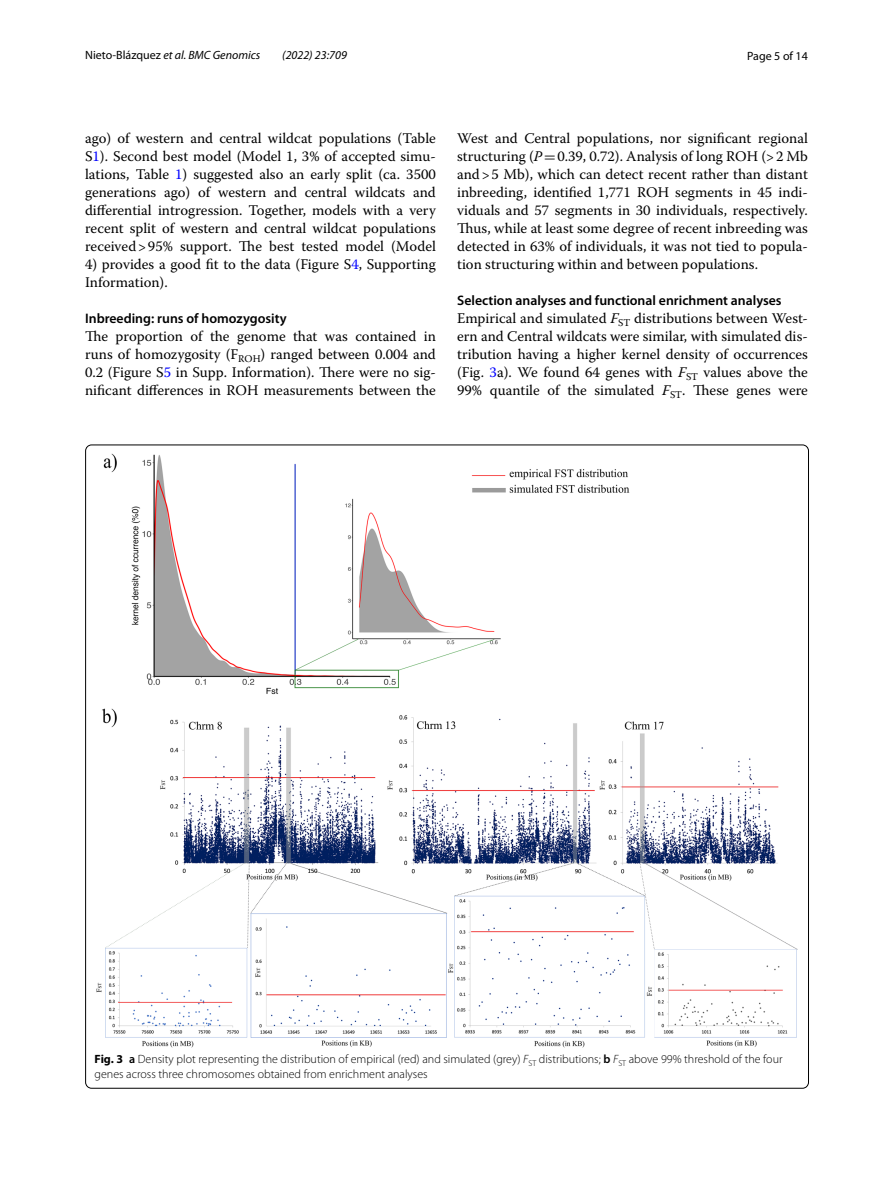
<style>
.page{position:relative;width:893px;height:1187px;background:#fff}
.page>*{position:absolute;margin:0;border:0;box-sizing:border-box;transform-origin:0 0}
.t1{font:14.7px/18px "Warnock Pro";color:#000;text-align:justify}
.t2{font:600 13.8px "Myriad Pro";color:#000}
.t3{font:300 12px/15px "Myriad Pro";color:#000}
.t4{font:italic 12px "Myriad Pro";color:#000}
.t5{font:12px "Myriad Pro";color:#000}
.s1{font-style:normal}
.s2{color:#00f}
.s3{font-style:italic}
.s4{font-family:"MTSY"}
.s5{font-weight:700}
.s6{font-weight:600}
</style>
<div class="page">
<img style="left:97px;top:454px;width:700px;height:593px">
<p class="t4" style="left:85px;top:48px;width:177px"><span class="s1">Nieto‑Blázquez</span> et al. BMC Genomics</p>
<p class="t4" style="left:282px;top:48px;width:66px">(2022) 23:709</p>
<p class="t5" style="left:747px;top:48px;width:62px">Page 5 of 14</p>
<p class="t1" style="left:85px;top:128px;width:352px">ago) of western and central wildcat populations (Table S<span class="s2">1</span>). Second best model (Model 1, 3% of accepted simu&shy;lations, Table <span class="s2">1</span>) suggested also an early split (ca. 3500 generations ago) of western and central wildcats and differential introgression. Together, models with a very recent split of western and central wildcat populations received&gt;95% support. The best tested model (Model</p>
<p class="t1" style="left:85px;top:254px;width:352px">4) provides a good fit to the data (Figure S<span class="s2">4</span>, Supporting<br>Information).</p>
<p class="t2" style="left:85px;top:309px;width:203px">Inbreeding: runs of homozygosity</p>
<p class="t1" style="left:85px;top:326px;width:352px">The proportion of the genome that was contained in runs of homozygosity (F<sub>ROH</sub>) ranged between 0.004 and 0.2 (Figure S<span class="s2">5</span> in Supp. Information). There were no sig&shy;nificant differences in ROH measurements between the</p>
<p class="t1" style="left:457px;top:128px;width:352px">West and Central populations, nor significant regional structuring (<span class="s3">P</span><span class="s4">=</span>0.39, 0.72). Analysis of long ROH (&gt;2 Mb and&gt;5 Mb), which can detect recent rather than distant inbreeding, identified 1,771 ROH segments in 45 indi&shy;viduals and 57 segments in 30 individuals, respectively.<br>Thus, while at least some degree of recent inbreeding was detected in 63% of individuals, it was not tied to popula&shy;tion structuring within and between populations.</p>
<p class="t2" style="left:457px;top:291px;width:326px">Selection analyses and functional enrichment analyses</p>
<p class="t1" style="left:457px;top:308px;width:352px">Empirical and simulated <span class="s3">F</span><sub>ST</sub> distributions between West&shy;ern and Central wildcats were similar, with simulated dis&shy;tribution having a higher kernel density of occurrences (Fig. <span class="s2">3</span>a). We found 64 genes with <span class="s3">F</span><sub>ST</sub> values above the 99% quantile of the simulated <span class="s3">F</span><sub>ST</sub>. These genes were</p>
<p class="t3" style="left:95px;top:1051px;width:689px"><span class="s5">Fig. 3</span> <span class="s6">a</span> Density plot representing the distribution of empirical (red) and simulated (grey) <span class="s3">F</span><sub>ST</sub> distributions; <span class="s6">b</span> <span class="s3">F</span><sub>ST</sub> above 99% threshold of the four genes across three chromosomes obtained from enrichment analyses</p>
</div>
